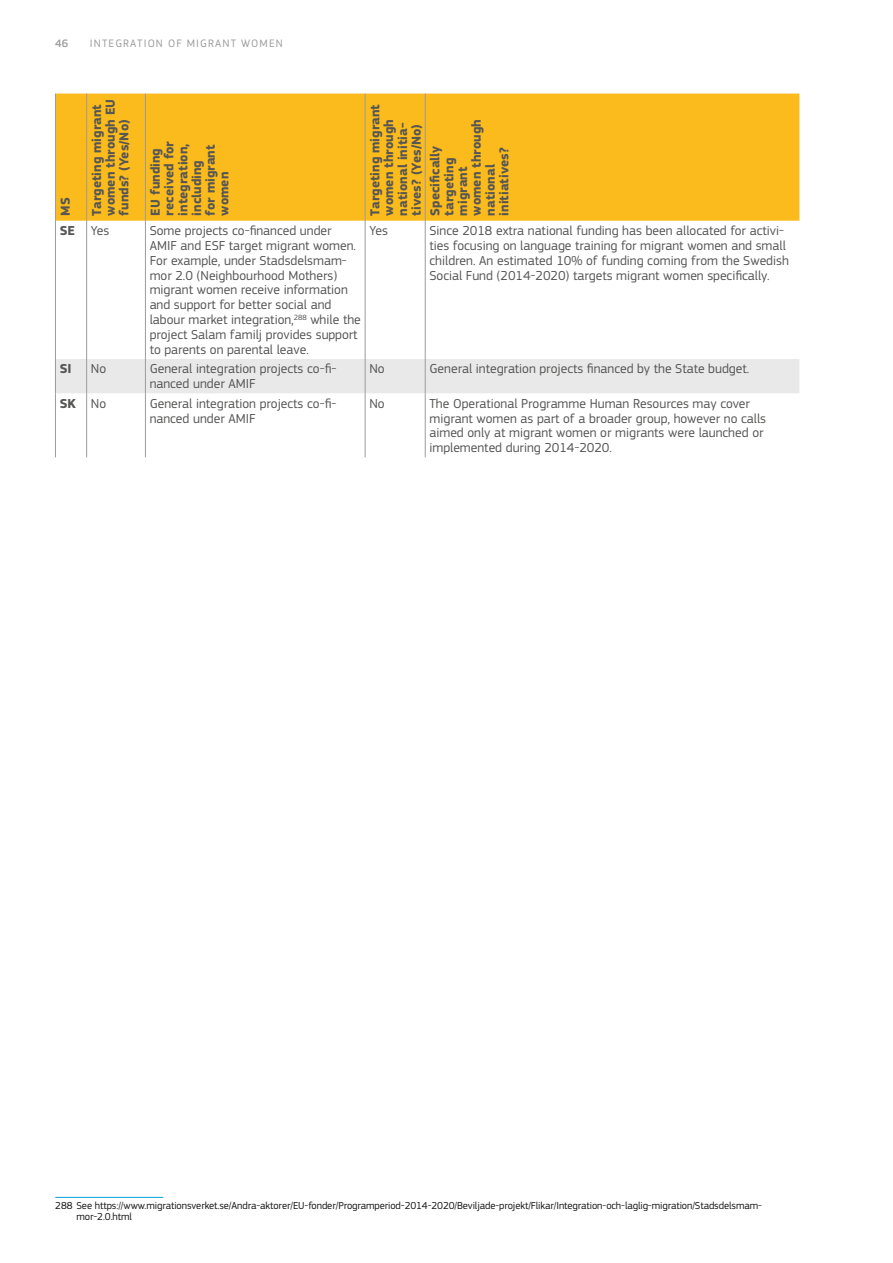
<style>
.page{position:relative;width:893px;height:1263px;background:#fff}
.page>*{position:absolute;margin:0;border:0;box-sizing:border-box;transform-origin:0 0}
.table{font:13.5px/14.9px "EC Square Sans Pro";color:#565655}
.table_header{font:700 13.5px/13.8px "EC Square Sans Pro";color:#565655}
.table-2{font:700 13.5px "EC Square Sans Pro";color:#565655}
.t1{font:11.25px "EC Square Sans Pro";letter-spacing:.1em;color:#9c9c9d}
.t2{font:500 11.25px "EC Square Sans Pro";color:#9c9c9d}
.footnote___source{font:10.5px/11.6px "EC Square Sans Pro";letter-spacing:-.01em;color:#181716}
</style>
<div class="page">
<div style="left:56px;top:94px;width:743px;height:127px;background:#fbbb1d"></div>
<div style="left:56px;top:359px;width:743px;height:34px;background:#e9e9e9"></div>
<hr style="left:55px;top:94px;width:1px;height:127px;background:#9c9c9d">
<hr style="left:86px;top:94px;width:1px;height:127px;background:#9c9c9d">
<hr style="left:145px;top:94px;width:1px;height:127px;background:#9c9c9d">
<hr style="left:365px;top:94px;width:1px;height:127px;background:#9c9c9d">
<hr style="left:425px;top:94px;width:1px;height:127px;background:#9c9c9d">
<hr style="left:55px;top:221px;width:1px;height:138px;background:#9c9c9d">
<hr style="left:86px;top:221px;width:1px;height:138px;background:#9c9c9d">
<hr style="left:145px;top:221px;width:1px;height:138px;background:#9c9c9d">
<hr style="left:365px;top:221px;width:1px;height:138px;background:#9c9c9d">
<hr style="left:425px;top:221px;width:1px;height:138px;background:#9c9c9d">
<hr style="left:55px;top:359px;width:1px;height:34px;background:#9c9c9d">
<hr style="left:86px;top:359px;width:1px;height:34px;background:#9c9c9d">
<hr style="left:145px;top:359px;width:1px;height:34px;background:#9c9c9d">
<hr style="left:365px;top:359px;width:1px;height:34px;background:#9c9c9d">
<hr style="left:425px;top:359px;width:1px;height:34px;background:#9c9c9d">
<hr style="left:55px;top:393px;width:1px;height:64px;background:#9c9c9d">
<hr style="left:86px;top:393px;width:1px;height:64px;background:#9c9c9d">
<hr style="left:145px;top:393px;width:1px;height:64px;background:#9c9c9d">
<hr style="left:365px;top:393px;width:1px;height:64px;background:#9c9c9d">
<hr style="left:425px;top:393px;width:1px;height:64px;background:#9c9c9d">
<hr style="left:55px;top:1197px;width:108px;height:1px;background:#00a1d7">
<p class="t2" style="left:55px;top:37px;width:15px">46</p>
<p class="t1" style="left:90px;top:37px;width:195px">INTEGRATION OF MIGRANT WOMEN</p>
<p class="table_header" style="left:59px;top:216px;width:20px;rotate:-90deg">MS</p>
<p class="table_header" style="left:90px;top:216px;width:118px;rotate:-90deg">Targeting migrant women through EU funds? (Yes/No)</p>
<p class="table_header" style="left:149px;top:216px;width:76px;rotate:-90deg">EU funding received for integration, including for migrant women</p>
<p class="table_header" style="left:369px;top:216px;width:113px;rotate:-90deg">Targeting migrant women through national initia&shy;tives? (Yes/No)</p>
<p class="table_header" style="left:429px;top:216px;width:98px;rotate:-90deg">Specifically targeting migrant<br>women through national initiatives?</p>
<p class="table-2" style="left:60px;top:223px;width:17px">SE</p>
<p class="table" style="left:91px;top:223px;width:20px">Yes</p>
<p class="table" style="left:150px;top:223px;width:213px">Some projects co-financed under AMIF and ESF target migrant women.<br>For example, under Stadsdelsmam&shy;mor 2.0 (Neighbourhood Mothers) migrant women receive information and support for better social and labour market integration,<sup>288</sup> while the project Salam familj provides support to parents on parental leave.</p>
<p class="table" style="left:369px;top:223px;width:20px">Yes</p>
<p class="table" style="left:429px;top:223px;width:361px">Since 2018 extra national funding has been allocated for activi&shy;ties focusing on language training for migrant women and small children. An estimated 10% of funding coming from the Swedish Social Fund (2014-2020) targets migrant women specifically.</p>
<p class="table-2" style="left:60px;top:361px;width:13px">SI</p>
<p class="table" style="left:91px;top:362px;width:17px">No</p>
<p class="table" style="left:150px;top:362px;width:188px">General integration projects co-fi&shy;nanced under AMIF</p>
<p class="table" style="left:369px;top:362px;width:17px">No</p>
<p class="table" style="left:429px;top:362px;width:321px">General integration projects financed by the State budget.</p>
<p class="table-2" style="left:60px;top:395px;width:18px">SK</p>
<p class="table" style="left:91px;top:396px;width:17px">No</p>
<p class="table" style="left:150px;top:396px;width:188px">General integration projects co-fi&shy;nanced under AMIF</p>
<p class="table" style="left:369px;top:396px;width:17px">No</p>
<p class="table" style="left:429px;top:396px;width:338px">The Operational Programme Human Resources may cover migrant women as part of a broader group, however no calls aimed only at migrant women or migrants were launched or implemented during 2014-2020.</p>
<p class="footnote___source" style="left:77px;top:1200px;width:687px;text-indent:-21px">288 See https://www.migrationsverket.se/Andra-aktorer/EU-fonder/Programperiod-2014-2020/Beviljade-projekt/Flikar/Integration-och-laglig-migration/Stadsdelsmam&shy;mor-2.0.html</p>
</div>
